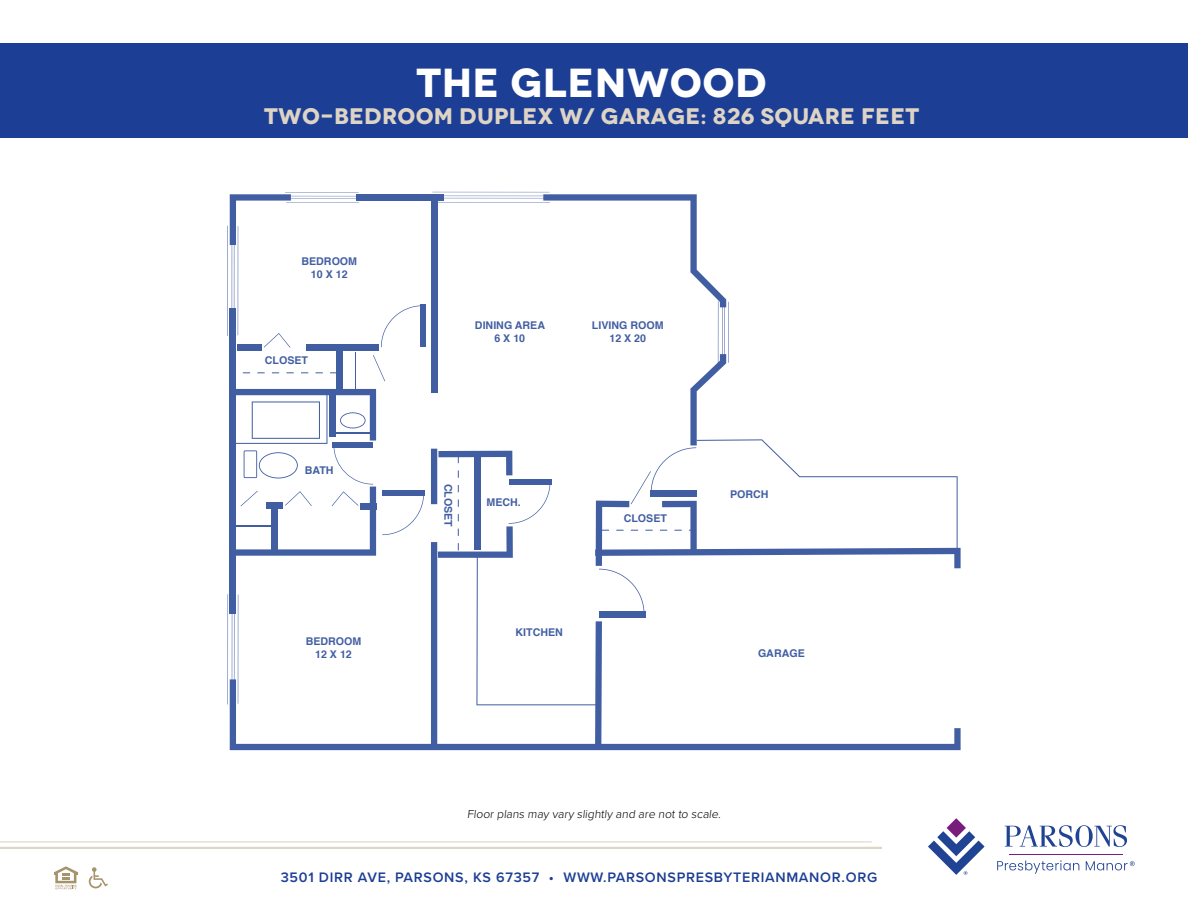
<style>
.page{position:relative;width:1188px;height:918px;background:#fff}
.page>*{position:absolute;margin:0;border:0;box-sizing:border-box;transform-origin:0 0}
.t1{font:700 40.5px "Novecentowide";letter-spacing:.01em;color:#fff}
.t2{font:700 22.5px "Novecentowide";letter-spacing:.01em;color:#ddd4c6}
.t3{font:600 14.25px "Proxima Nova";letter-spacing:.05em;color:#1c3e94}
.t4{font:300 12px "Proxima Nova";color:#000}
.t5{font:700 10.65px/12.8px "Helvetica";color:#204292;text-align:center}
</style>
<div class="page">
<div style="left:0;top:43px;width:1188px;height:95px;background:#1c3e94"></div>
<svg style="left:54px;top:866px;width:24px;height:23px"></svg>
<svg style="left:89px;top:867px;width:19px;height:21px"></svg>
<hr style="left:0;top:841px;width:872px;height:1px;background:#a8996e">
<hr style="left:0;top:847px;width:882px;height:2px;background:#a8996e">
<hr style="left:1009px;top:854px;width:114px;height:1px;background:#781d7d">
<svg style="left:997px;top:860px;width:82px;height:14px"></svg>
<svg style="left:1086px;top:861px;width:49px;height:9px"></svg>
<svg style="left:928px;top:818px;width:57px;height:57px"></svg>
<svg style="left:1005px;top:825px;width:122px;height:22px"></svg>
<hr style="left:286px;top:202px;width:73px;height:1px;background:#204292">
<hr style="left:285px;top:192px;width:74px;height:1px;background:#204292">
<hr style="left:286px;top:198px;width:73px;height:1px;background:#204292">
<hr style="left:285px;top:196px;width:74px;height:1px;background:#204292">
<hr style="left:227px;top:594px;width:1px;height:110px;background:#204292">
<hr style="left:238px;top:595px;width:1px;height:109px;background:#204292">
<hr style="left:232px;top:592px;width:1px;height:110px;background:#204292">
<hr style="left:234px;top:593px;width:1px;height:109px;background:#204292">
<svg style="left:381px;top:305px;width:39px;height:42px"></svg>
<div style="left:420px;top:304px;width:6px;height:43px;background:#425ea2"></div>
<svg style="left:230px;top:679px;width:731px;height:71px"></svg>
<div style="left:230px;top:308px;width:6px;height:306px;background:#425ea2"></div>
<svg style="left:230px;top:194px;width:61px;height:51px"></svg>
<div style="left:356px;top:194px;width:88px;height:7px;background:#425ea2"></div>
<svg style="left:543px;top:194px;width:183px;height:113px"></svg>
<div style="left:431px;top:200px;width:6px;height:193px;background:#425ea2"></div>
<div style="left:431px;top:449px;width:6px;height:55px;background:#425ea2"></div>
<div style="left:431px;top:542px;width:6px;height:203px;background:#425ea2"></div>
<div style="left:336px;top:351px;width:6px;height:40px;background:#425ea2"></div>
<div style="left:306px;top:344px;width:73px;height:6px;background:#425ea2"></div>
<div style="left:361px;top:503px;width:16px;height:6px;background:#425ea2"></div>
<div style="left:237px;top:344px;width:24px;height:6px;background:#425ea2"></div>
<hr style="left:227px;top:226px;width:1px;height:110px;background:#204292">
<hr style="left:238px;top:226px;width:1px;height:109px;background:#204292">
<hr style="left:232px;top:224px;width:1px;height:110px;background:#204292">
<hr style="left:234px;top:224px;width:1px;height:110px;background:#204292">
<hr style="left:433px;top:202px;width:117px;height:1px;background:#204292">
<hr style="left:432px;top:192px;width:118px;height:1px;background:#204292">
<hr style="left:433px;top:198px;width:116px;height:1px;background:#204292">
<hr style="left:432px;top:196px;width:118px;height:1px;background:#204292">
<hr style="left:718px;top:301px;width:1px;height:62px;background:#204292">
<hr style="left:728px;top:302px;width:1px;height:61px;background:#204292">
<hr style="left:722px;top:299px;width:1px;height:62px;background:#204292">
<hr style="left:724px;top:300px;width:1px;height:61px;background:#204292">
<svg style="left:382px;top:496px;width:42px;height:39px"></svg>
<div style="left:382px;top:490px;width:43px;height:6px;background:#425ea2"></div>
<svg style="left:236px;top:389px;width:140px;height:167px"></svg>
<svg style="left:373px;top:355px;width:12px;height:26px"></svg>
<hr style="left:355px;top:352px;width:1px;height:37px;background:#204292">
<svg style="left:264px;top:333px;width:27px;height:15px"></svg>
<hr style="left:234px;top:526px;width:41px;height:1px;background:#204292">
<svg style="left:438px;top:354px;width:523px;height:393px"></svg>
<h1 class="t1" style="left:417px;top:58px;width:352px">THE GLENWOOD</h1>
<h2 class="t2" style="left:264px;top:102px;width:657px">TWO-BEDROOM DUPLEX W/ GARAGE: 826 SQUARE FEET</h2>
<p class="t5" style="left:301px;top:255px;width:57px">BEDROOM<br>10 X 12</p>
<p class="t5" style="left:265px;top:354px;width:45px">CLOSET</p>
<p class="t5" style="left:305px;top:464px;width:30px">BATH</p>
<p class="t5" style="left:306px;top:635px;width:57px">BEDROOM<br>12 X 12</p>
<p class="t5" style="left:475px;top:319px;width:72px">DINING AREA<br>6 X 10</p>
<p class="t5" style="left:592px;top:319px;width:73px">LIVING ROOM<br>12 X 20</p>
<p class="t5" style="left:455px;top:484px;width:45px;rotate:90deg">CLOSET</p>
<p class="t5" style="left:486px;top:496px;width:36px">MECH.</p>
<p class="t5" style="left:515px;top:626px;width:49px">KITCHEN</p>
<p class="t5" style="left:624px;top:512px;width:45px">CLOSET</p>
<p class="t5" style="left:730px;top:488px;width:40px">PORCH</p>
<p class="t5" style="left:758px;top:647px;width:48px">GARAGE</p>
<p class="t4" style="left:467px;top:805px;width:257px">Floor plans may vary slightly and are not to scale.</p>
<h3 class="t3" style="left:281px;top:866px;width:598px">3501 DIRR AVE, PARSONS, KS 67357 • WWW.PARSONSPRESBYTERIANMANOR.ORG</h3>
</div>
